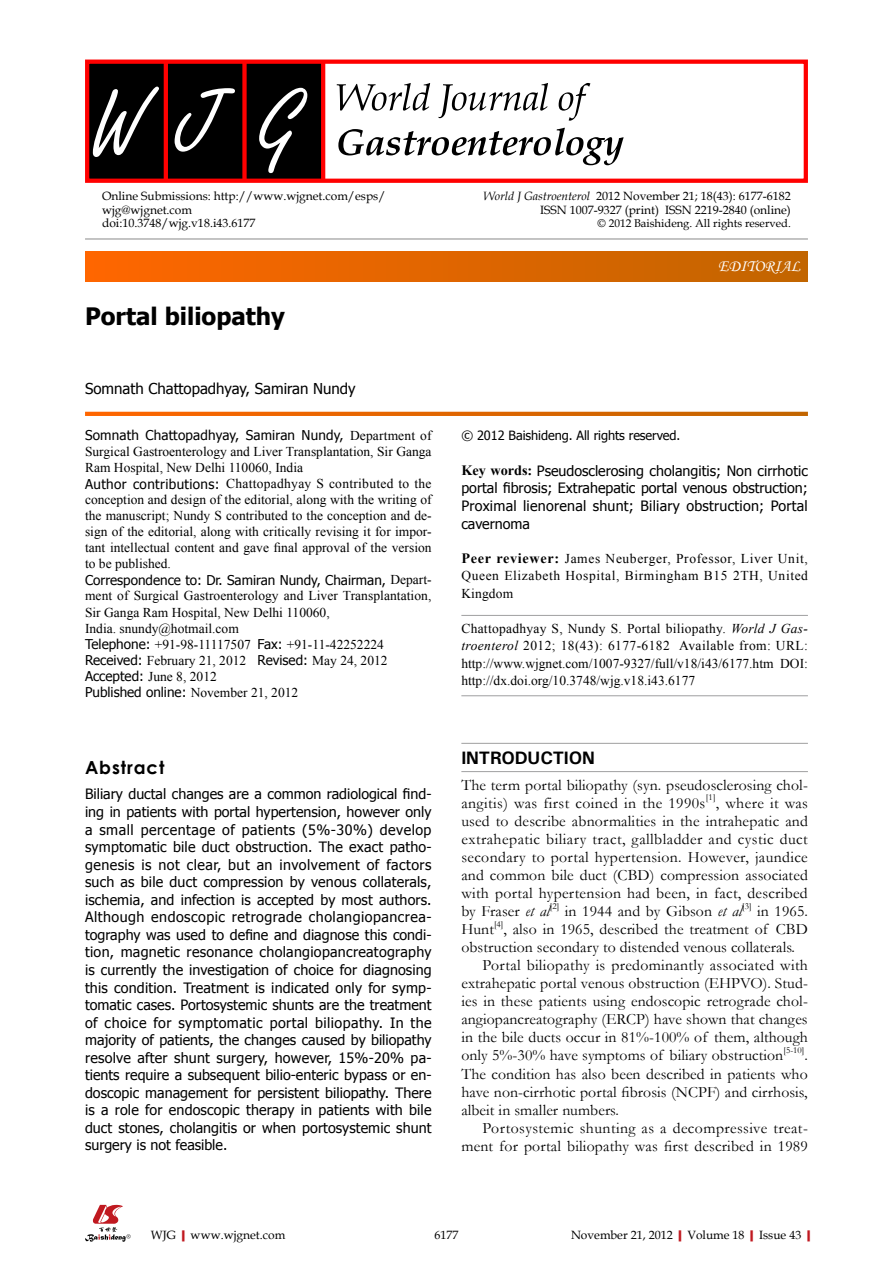
<style>
.page{position:relative;width:893px;height:1263px;background:#fff}
.page>*{position:absolute;margin:0;border:0;box-sizing:border-box;transform-origin:0 0}
.t1{font:700 24px "Tahoma";color:#000}
.t2{font:700 18px "Univers";letter-spacing:-.01em;color:#000}
.t3{font:700 18px "Century Gothic";letter-spacing:.05em;color:#000}
.t4{font:16.5px "Monotype Corsiva";color:#fff}
.t5{font:15.75px/18px "Garamond";letter-spacing:.005em;color:#000;text-align:justify}
.t6{font:15px "Tahoma";color:#000}
.t7{font:14.25px/17.5px "Tahoma";letter-spacing:.005em;color:#000;text-align:justify}
.t8{font:13.5px/16px "Times New Roman";color:#000}
.t9{font:13.5px "Tahoma";color:#000}
.t10{font:12.75px "Tahoma";letter-spacing:-.005em;color:#000}
.t11{font:12px/13.5px "Book Antiqua";color:#000;text-align:right}
.t12{font:11.25px "Book Antiqua";color:#000}
.t13{font:9.15px "Garamond";color:#000}
.s1{font-family:"Times New Roman"}
.s2{font-family:"Tahoma"}
.s3{font-style:italic}
.s4{font-family:"Times New Roman";font-weight:700}
.s5{font-weight:700;font-size:14.25px}
.s6{font-weight:700;color:#c01920}
</style>
<div class="page">
<div style="left:85px;top:252px;width:723px;height:29px;background:linear-gradient(to right,#f60,#c16500)"></div>
<hr style="left:85px;top:239px;width:723px;height:1px;background:#898989">
<div style="left:87px;top:61px;width:236px;height:121px;background:#000"></div>
<hr style="left:164px;top:61px;width:4px;height:121px;background:#f00">
<div style="left:242px;top:61px;width:5px;height:121px;background:#f00"></div>
<hr style="left:321px;top:61px;width:4px;height:121px;background:#f00">
<div style="left:85px;top:60px;width:723px;height:123px;border:4px solid #f00"></div>
<svg style="left:259px;top:88px;width:48px;height:85px"></svg>
<svg style="left:175px;top:88px;width:60px;height:64px"></svg>
<svg style="left:93px;top:87px;width:66px;height:70px"></svg>
<svg style="left:337px;top:83px;width:253px;height:38px"></svg>
<svg style="left:338px;top:128px;width:286px;height:37px"></svg>
<svg style="left:85px;top:412px;width:723px;height:4px;background:#e06601"></svg>
<svg style="left:85px;top:1205px;width:46px;height:37px"></svg>
<hr style="left:461px;top:615px;width:347px;height:1px;background:#9f9fa0">
<hr style="left:461px;top:695px;width:347px;height:1px;background:#9f9fa0">
<hr style="left:461px;top:743px;width:347px;height:1px;background:#9f9fa0">
<hr style="left:461px;top:771px;width:347px;height:1px;background:#9f9fa0">
<p class="t11" style="left:102px;top:189px;width:285px;text-align:left">Online Submissions: http://www.wjgnet.com/esps/ wjg@wjgnet.com<br>doi:10.3748/wjg.v18.i43.6177</p>
<h1 class="t1" style="left:85px;top:299px;width:201px">Portal biliopathy</h1>
<p class="t6" style="left:85px;top:379px;width:272px">Somnath Chattopadhyay, Samiran Nundy</p>
<p class="t9" style="left:85px;top:426px;width:348px">Somnath Chattopadhyay, Samiran Nundy, <span class="s1">Department of</span></p>
<p class="t8" style="left:85px;top:443px;width:348px">Surgical Gastroenterology and Liver Transplantation, Sir Ganga Ram Hospital, New Delhi 110060, India<br><span class="s2">Author contributions:</span> Chattopadhyay S contributed to the conception and design of the editorial, along with the writing of the manuscript; Nundy S contributed to the conception and de&shy;sign of the editorial, along with critically revising it for impor&shy;tant intellectual content and gave final approval of the version to be published.</p>
<p class="t9" style="left:85px;top:571px;width:348px">Correspondence to: Dr. Samiran Nundy, Chairman, <span class="s1">Depart-</span></p>
<p class="t8" style="left:85px;top:588px;width:348px">ment of Surgical Gastroenterology and Liver Transplantation, Sir Ganga Ram Hospital, New Delhi 110060,<br>India. snundy@hotmail.com<br><span class="s2">Telephone:</span> +91-98-11117507 <span class="s2">Fax:</span> +91-11-42252224<br><span class="s2">Received:</span> February 21, 2012 <span class="s2">Revised:</span> May 24, 2012<br><span class="s2">Accepted:</span> June 8, 2012</p>
<p class="t9" style="left:85px;top:683px;width:215px">Published online: <span class="s1">November 21, 2012</span></p>
<p class="t3" style="left:85px;top:754px;width:81px">Abstract</p>
<p class="t7" style="left:85px;top:785px;width:348px">Biliary ductal changes are a common radiological find&shy;ing in patients with portal hypertension, however only a small percentage of patients (5%-30%) develop symptomatic bile duct obstruction. The exact patho&shy;genesis is not clear, but an involvement of factors such as bile duct compression by venous collaterals, ischemia, and infection is accepted by most authors.<br>Although endoscopic retrograde cholangiopancrea&shy;tography was used to define and diagnose this condi&shy;tion, magnetic resonance cholangiopancreatography is currently the investigation of choice for diagnosing this condition. Treatment is indicated only for symp&shy;tomatic cases. Portosystemic shunts are the treatment of choice for symptomatic portal biliopathy. In the majority of patients, the changes caused by biliopathy resolve after shunt surgery, however, 15%-20% pa&shy;tients require a subsequent bilio-enteric bypass or en&shy;doscopic management for persistent biliopathy. There is a role for endoscopic therapy in patients with bile duct stones, cholangitis or when portosystemic shunt surgery is not feasible.</p>
<p class="t11" style="left:483px;top:189px;width:309px"><span class="s3">World J Gastroenterol</span> 2012 November 21; 18(43): 6177-6182<br>ISSN 1007-9327 (print) ISSN 2219-2840 (online)</p>
<p class="t12" style="left:598px;top:215px;width:195px">© 2012 Baishideng. All rights reserved.</p>
<p class="t4" style="left:718px;top:256px;width:84px">EDITORIAL</p>
<p class="t10" style="left:461px;top:427px;width:221px">© 2012 Baishideng. All rights reserved.</p>
<p class="t7" style="left:461px;top:461px;width:348px"><span class="s4">Key words:</span> Pseudosclerosing cholangitis; Non cirrhotic portal fibrosis; Extrahepatic portal venous obstruction; Proximal lienorenal shunt; Biliary obstruction; Portal cavernoma</p>
<p class="t8" style="left:461px;top:549px;width:348px;line-height:17.4px;text-align:justify"><span class="s5">Peer reviewer:</span> James Neuberger, Professor, Liver Unit, Queen Elizabeth Hospital, Birmingham B15 2TH, United Kingdom</p>
<p class="t8" style="left:461px;top:619px;width:348px;line-height:17.5px;text-align:justify">Chattopadhyay S, Nundy S. Portal biliopathy. <span class="s3">World J Gas&shy;troenterol</span> 2012; 18(43): 6177-6182 Available from: URL: http://www.wjgnet.com/1007-9327/full/v18/i43/6177.htm DOI: http://dx.doi.org/10.3748/wjg.v18.i43.6177</p>
<p class="t2" style="left:461px;top:746px;width:135px">INTRODUCTION</p>
<p class="t5" style="left:461px;top:776px;width:348px">The term portal biliopathy (syn. pseudosclerosing chol&shy;angitis) was first coined in the 1990s</p>
<p class="t13" style="left:706px;top:791px;width:11px">[1]</p>
<p class="t5" style="left:461px;top:794px;width:348px;text-indent:254px">, where it was used to describe abnormalities in the intrahepatic and extrahepatic biliary tract, gallbladder and cystic duct secondary to portal hypertension. However, jaundice and common bile duct (CBD) compression associated with portal hypertension had been, in fact, described by Fraser <span class="s3">et al</span></p>
<p class="t13" style="left:550px;top:899px;width:11px">[2]</p>
<p class="t5" style="left:565px;top:902px;width:179px">in 1944 and by Gibson <span class="s3">et al</span></p>
<p class="t13" style="left:742px;top:899px;width:11px">[3]</p>
<p class="t5" style="left:757px;top:902px;width:52px">in 1965.</p>
<p class="t5" style="left:461px;top:920px;width:34px">Hunt</p>
<p class="t13" style="left:494px;top:917px;width:11px">[4]</p>
<p class="t5" style="left:503px;top:920px;width:306px">, also in 1965, described the treatment of CBD</p>
<p class="t5" style="left:461px;top:938px;width:335px">obstruction secondary to distended venous collaterals.</p>
<p class="t5" style="left:483px;top:956px;width:327px">Portal biliopathy is predominantly associated with</p>
<p class="t5" style="left:461px;top:974px;width:348px">extrahepatic portal venous obstruction (EHPVO). Stud-</p>
<p class="t5" style="left:461px;top:992px;width:348px">ies in these patients using endoscopic retrograde chol-</p>
<p class="t5" style="left:461px;top:1010px;width:348px">angiopancreatography (ERCP) have shown that changes</p>
<p class="t5" style="left:461px;top:1028px;width:348px">in the bile ducts occur in 81%-100% of them, although</p>
<p class="t5" style="left:461px;top:1046px;width:323px">only 5%-30% have symptoms of biliary obstruction</p>
<p class="t13" style="left:783px;top:1044px;width:22px">[5-10]</p>
<p class="t5" style="left:461px;top:1046px;width:348px;text-indent:343px">.<br>The condition has also been described in patients who have non-cirrhotic portal fibrosis (NCPF) and cirrhosis, albeit in smaller numbers.</p>
<p class="t5" style="left:461px;top:1118px;width:348px;text-align:right">Portosystemic shunting as a decompressive treat&shy;ment for portal biliopathy was first described in 1989</p>
<p class="t11" style="left:151px;top:1227px;width:136px">WJG<span class="s6">|</span>www.wjgnet.com</p>
<p class="t11" style="left:434px;top:1227px;width:25px">6177</p>
<p class="t11" style="left:571px;top:1227px;width:246px">November 21, 2012<span class="s6">|</span>Volume 18<span class="s6">|</span>Issue 43<span class="s6">|</span></p>
</div>
